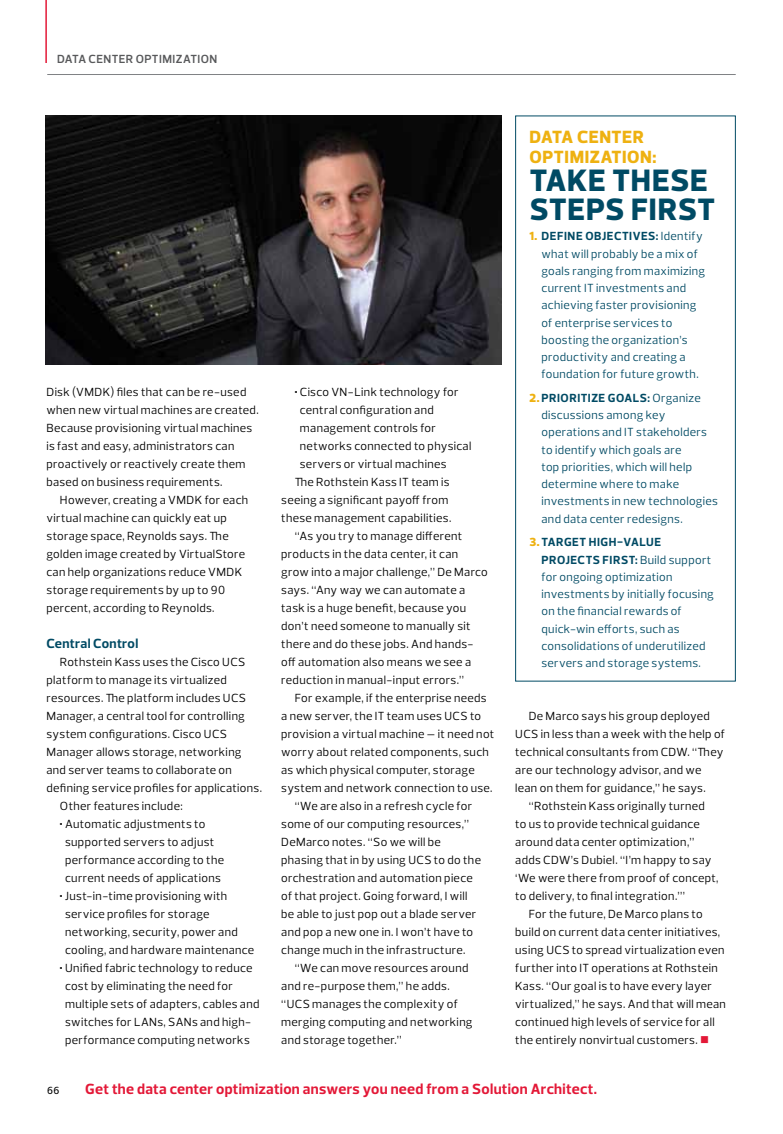
<style>
.page{position:relative;width:783px;height:1134px;background:#fff}
.page>*{position:absolute;margin:0;border:0;box-sizing:border-box;transform-origin:0 0}
.t1{font:800 31.5px/28.5px "Prelo";letter-spacing:.025em;color:#004a64}
.t2{font:800 18px/19.5px "Prelo";letter-spacing:.03em;color:#eeb111}
.t3{font:700 15px "Prelo";letter-spacing:.02em;color:#e31837}
.t4{font:700 13.5px "Prelo";letter-spacing:.015em;color:#004a64}
.t5{font:12px/18px "Prelo";letter-spacing:.03em;color:#000}
.t6{font:12px/17.2px "Prelo";letter-spacing:.03em;color:#004a64}
.t7{font:700 12px "Prelo";letter-spacing:.045em;color:#004a64}
.t8{font:600 12px "Prelo";letter-spacing:.03em;color:#58595b}
.t9{font:500 10.5px "Prelo";color:#000}
.s1{font-weight:900;color:#eeb111}
.s2{font-weight:700}
.s3{font-weight:800}
.s4{color:#e31837}
</style>
<div class="page">
<hr style="left:45px;top:0;width:2px;height:63px;background:#e31837">
<hr style="left:47px;top:74px;width:689px;height:1px;background:#808285">
<div style="left:515px;top:116px;width:221px;height:566px;border:1px solid #004a64"></div>
<img style="left:45px;top:116px;width:457px;height:248px">
<p class="t8" style="left:57px;top:52px;width:162px">DATA CENTER OPTIMIZATION</p>
<h2 class="t2" style="left:530px;top:128px;width:128px">DATA CENTER<br>OPTIMIZATION:</h2>
<h1 class="t1" style="left:530px;top:167px;width:187px">TAKE THESE<br>STEPS FIRST</h1>
<p class="t6" style="left:542px;top:228px;width:165px;text-indent:-12px"><span class="s1">1.</span> <span class="s2">Define objectives:</span> Identify what will probably be a mix of goals ranging from maximizing current IT investments and achieving faster provisioning of enterprise services to boosting the organization’s productivity and creating a foundation for future growth.</p>
<p class="t7" style="left:530px;top:390px;width:88px"><span class="s1">2.</span> Prioritize goa</p>
<p class="t5" style="left:46px;top:383px;width:214px">Disk (VMDK) files that can be re-used when new virtual machines are created.<br>Because provisioning virtual machines is fast and easy, administrators can proactively or reactively create them based on business requirements.</p>
<p class="t5" style="left:46px;top:491px;width:203px;text-indent:14px">However, creating a VMDK for each virtual machine can quickly eat up storage space, Reynolds says. The golden image created by VirtualStore can help organizations reduce VMDK storage requirements by up to 90 percent, according to Reynolds.</p>
<p class="t4" style="left:46px;top:635px;width:93px">Central Control</p>
<p class="t5" style="left:60px;top:653px;width:187px">Rothstein Kass uses the Cisco UCS</p>
<p class="t5" style="left:46px;top:671px;width:182px">platform to manage its virtualized</p>
<p class="t5" style="left:46px;top:689px;width:201px">resources. The platform includes UCS</p>
<p class="t5" style="left:46px;top:707px;width:200px">Manager, a central tool for controlling</p>
<p class="t5" style="left:46px;top:725px;width:182px">system configurations. Cisco UCS</p>
<p class="t5" style="left:46px;top:743px;width:197px">Manager allows storage, networking</p>
<p class="t5" style="left:46px;top:761px;width:187px">and server teams to collaborate on</p>
<p class="t5" style="left:46px;top:779px;width:217px">defining service profiles for applications.</p>
<p class="t5" style="left:60px;top:797px;width:124px">Other features include:</p>
<p class="t5" style="left:65px;top:815px;width:161px;text-indent:-5px"><span class="s3">•</span> Automatic adjustments to supported servers to adjust performance according to the current needs of applications</p>
<p class="t5" style="left:65px;top:887px;width:191px;text-indent:-5px"><span class="s3">•</span> Just-in-time provisioning with service profiles for storage networking, security, power and cooling, and hardware maintenance</p>
<p class="t5" style="left:65px;top:959px;width:196px;text-indent:-5px"><span class="s3">•</span> Unified fabric technology to reduce cost by eliminating the need for multiple sets of adapters, cables and switches for LANs, SANs and high&shy;performance computing networks</p>
<p class="t3" style="left:85px;top:1079px;width:513px">Get the data center optimization answers you need from a Solution Architect.</p>
<p class="t5" style="left:295px;top:383px;width:165px"><span class="s3">•</span> Cisco VN-Link technology for</p>
<p class="t5" style="left:300px;top:401px;width:135px">central configuration and</p>
<p class="t5" style="left:300px;top:419px;width:138px">management controls for</p>
<p class="t5" style="left:300px;top:437px;width:173px">networks connected to physical</p>
<p class="t5" style="left:300px;top:455px;width:148px">servers or virtual machines</p>
<p class="t5" style="left:295px;top:473px;width:156px">The Rothstein Kass IT team is</p>
<p class="t5" style="left:281px;top:491px;width:169px">seeing a significant payoff from</p>
<p class="t5" style="left:281px;top:509px;width:172px">these management capabilities.</p>
<p class="t5" style="left:295px;top:527px;width:169px">“As you try to manage different</p>
<p class="t5" style="left:281px;top:545px;width:179px">products in the data center, it can</p>
<p class="t5" style="left:281px;top:563px;width:208px">grow into a major challenge,” De Marco</p>
<p class="t5" style="left:281px;top:581px;width:186px">says. “Any way we can automate a</p>
<p class="t5" style="left:281px;top:599px;width:187px">task is a huge benefit, because you</p>
<p class="t5" style="left:281px;top:617px;width:191px">don’t need someone to manually sit</p>
<p class="t5" style="left:281px;top:635px;width:194px">there and do these jobs. And hands-</p>
<p class="t5" style="left:281px;top:653px;width:191px">off automation also means we see a</p>
<p class="t5" style="left:281px;top:671px;width:184px">reduction in manual-input errors.”</p>
<p class="t5" style="left:295px;top:689px;width:193px">For example, if the enterprise needs</p>
<p class="t5" style="left:281px;top:707px;width:201px">a new server, the IT team uses UCS to</p>
<p class="t5" style="left:281px;top:725px;width:215px">provision a virtual machine — it need not</p>
<p class="t5" style="left:281px;top:743px;width:209px">worry about related components, such</p>
<p class="t5" style="left:281px;top:761px;width:195px">as which physical computer, storage</p>
<p class="t5" style="left:281px;top:779px;width:213px">system and network connection to use.</p>
<p class="t5" style="left:295px;top:797px;width:179px">“We are also in a refresh cycle for</p>
<p class="t5" style="left:281px;top:815px;width:189px">some of our computing resources,”</p>
<p class="t5" style="left:281px;top:833px;width:161px">DeMarco notes. “So we will be</p>
<p class="t5" style="left:281px;top:851px;width:201px">phasing that in by using UCS to do the</p>
<p class="t5" style="left:281px;top:869px;width:193px">orchestration and automation piece</p>
<p class="t5" style="left:281px;top:887px;width:188px">of that project. Going forward, I will</p>
<p class="t5" style="left:281px;top:905px;width:197px">be able to just pop out a blade server</p>
<p class="t5" style="left:281px;top:923px;width:193px">and pop a new one in. I won’t have to</p>
<p class="t5" style="left:281px;top:941px;width:186px">change much in the infrastructure.</p>
<p class="t5" style="left:295px;top:959px;width:175px">“We can move resources around</p>
<p class="t5" style="left:281px;top:977px;width:170px">and re-purpose them,” he adds.</p>
<p class="t5" style="left:281px;top:995px;width:178px">“UCS manages the complexity of</p>
<p class="t5" style="left:281px;top:1013px;width:193px">merging computing and networking</p>
<p class="t5" style="left:281px;top:1031px;width:122px">and storage together.”</p>
<p class="t6" style="left:541px;top:389px;width:178px;text-indent:91px"><span class="s2">ls:</span> Organize discussions among key operations and IT stakeholders to identify which goals are<br>top priorities, which will help determine where to make investments in new technologies and data center redesigns.</p>
<p class="t7" style="left:529px;top:535px;width:28px"><span class="s1">3.</span> Targ</p>
<p class="t7" style="left:572px;top:535px;width:91px">et high-value</p>
<p class="t7" style="left:542px;top:552px;width:9px">pro</p>
<p class="t7" style="left:566px;top:552px;width:21px">jects</p>
<p class="t6" style="left:541px;top:551px;width:174px;text-indent:61px"><span class="s2">first:</span> Build support for ongoing optimization investments by initially focusing on the financial rewards of quick-win efforts, such as consolidations of underutilized servers and storage systems.</p>
<p class="t5" style="left:529px;top:707px;width:183px">De Marco says his group deployed</p>
<p class="t5" style="left:515px;top:725px;width:211px">UCS in less than a week with the help of</p>
<p class="t5" style="left:515px;top:743px;width:210px">technical consultants from CDW. “They</p>
<p class="t5" style="left:515px;top:761px;width:188px">are our technology advisor, and we</p>
<p class="t5" style="left:515px;top:779px;width:192px">lean on them for guidance,” he says.</p>
<p class="t5" style="left:529px;top:797px;width:178px">“Rothstein Kass originally turned</p>
<p class="t5" style="left:515px;top:815px;width:186px">to us to provide technical guidance</p>
<p class="t5" style="left:515px;top:833px;width:181px">around data center optimization,”</p>
<p class="t5" style="left:515px;top:851px;width:198px">adds CDW’s Dubiel. “I’m happy to say</p>
<p class="t5" style="left:515px;top:869px;width:205px">‘We were there from proof of concept,</p>
<p class="t5" style="left:515px;top:887px;width:171px">to delivery, to final integration.’”</p>
<p class="t5" style="left:529px;top:905px;width:175px">For the future, De Marco plans to</p>
<p class="t5" style="left:515px;top:923px;width:207px">build on current data center initiatives,</p>
<p class="t5" style="left:515px;top:941px;width:211px">using UCS to spread virtualization even</p>
<p class="t5" style="left:515px;top:959px;width:204px">further into IT operations at Rothstein</p>
<p class="t5" style="left:515px;top:977px;width:198px">Kass. “Our goal is to have every layer</p>
<p class="t5" style="left:515px;top:995px;width:212px">virtualized,” he says. And that will mean</p>
<p class="t5" style="left:515px;top:1013px;width:201px">continued high levels of service for all</p>
<p class="t5" style="left:515px;top:1031px;width:195px">the entirely nonvirtual customers. <span class="s4">■</span></p>
<p class="t9" style="left:47px;top:1083px;width:14px">66</p>
</div>
